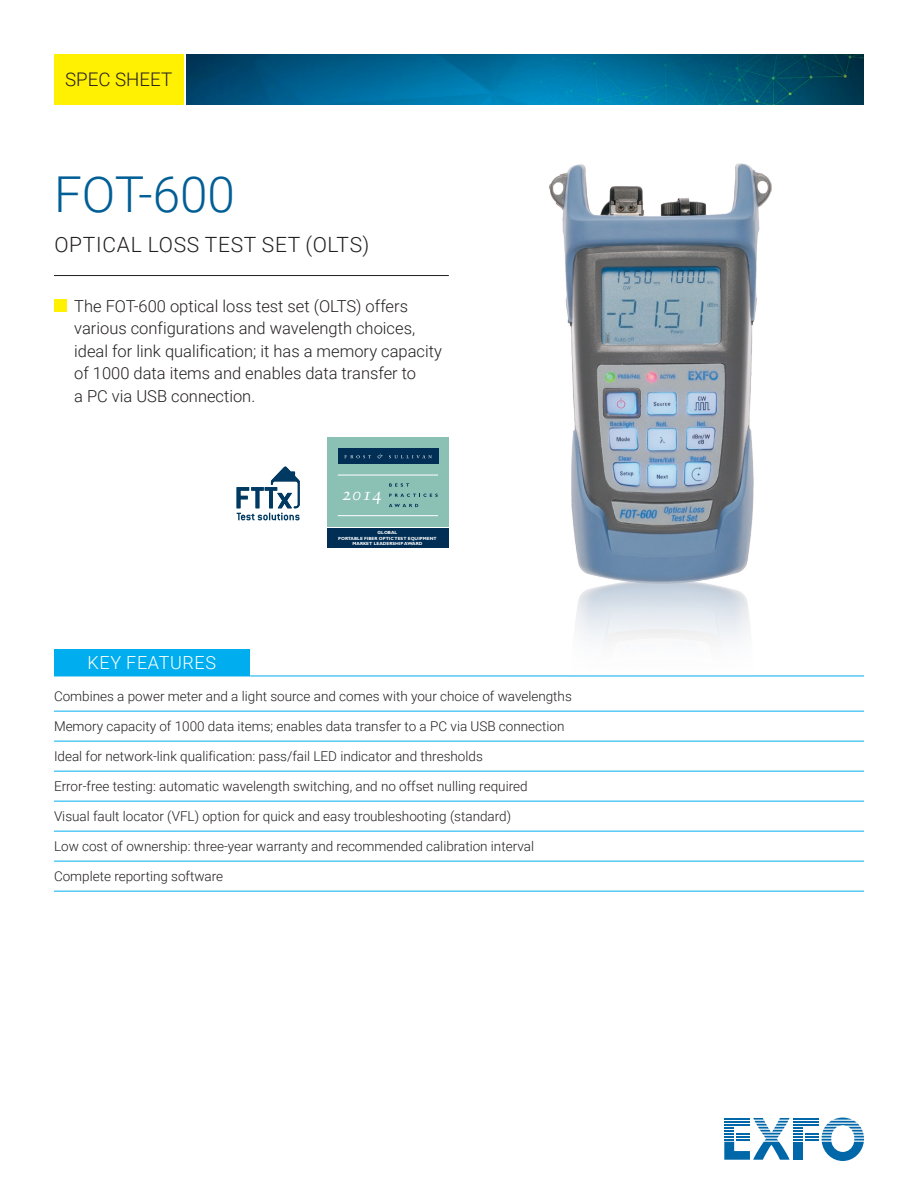
<style>
.page{position:relative;width:918px;height:1188px;background:#fff}
.page>*{position:absolute;margin:0;border:0;box-sizing:border-box;transform-origin:0 0}
.t1{font:300 49.5px "Roboto";color:#015f96}
.t2{font:300 21px "Roboto";letter-spacing:.035em;color:#231f20}
.t3{font:300 18.75px "Roboto";color:#231f20}
.t4{font:18.3px "Sabon Italic Os F";color:#fff}
.t5{font:300 18px "Roboto";letter-spacing:.035em;color:#fff}
.t6{font:300 16.5px/22.5px "Roboto";color:#231f20}
.t7{font:300 13.5px "Roboto";color:#231f20}
.t8{font:700 4.5px/5.4px "Gill Sans";color:#fff;text-align:center}
</style>
<div class="page">
<img style="left:187px;top:54px;width:677px;height:51px">
<div style="left:54px;top:54px;width:129px;height:51px;background:#fff101"></div>
<svg style="left:724px;top:1118px;width:140px;height:43px"></svg>
<hr style="left:724px;top:1124px;width:26px;height:2px;background:#0068a9">
<img style="left:533px;top:163px;width:258px;height:513px">
<div style="left:327px;top:437px;width:122px;height:90px;background:#8bc0b5"></div>
<div style="left:327px;top:528px;width:122px;height:20px;background:#002e54"></div>
<div style="left:338px;top:448px;width:100px;height:16px;background:#002e54"></div>
<svg style="left:344px;top:455px;width:27px;height:3px"></svg>
<svg style="left:378px;top:454px;width:5px;height:4px"></svg>
<svg style="left:389px;top:455px;width:43px;height:3px"></svg>
<hr style="left:338px;top:515px;width:100px;height:1px;background:#fff">
<hr style="left:338px;top:475px;width:100px;height:1px;background:#fff">
<svg style="left:389px;top:483px;width:20px;height:4px"></svg>
<svg style="left:389px;top:494px;width:49px;height:3px"></svg>
<svg style="left:389px;top:504px;width:29px;height:3px"></svg>
<svg style="left:237px;top:467px;width:63px;height:53px"></svg>
<hr style="left:54px;top:711px;width:810px;height:1px;background:#00aeef">
<hr style="left:54px;top:741px;width:810px;height:1px;background:#00aeef">
<hr style="left:54px;top:771px;width:810px;height:1px;background:#00aeef">
<hr style="left:54px;top:801px;width:810px;height:1px;background:#00aeef">
<hr style="left:54px;top:831px;width:810px;height:1px;background:#00aeef">
<hr style="left:54px;top:861px;width:810px;height:1px;background:#00aeef">
<hr style="left:54px;top:891px;width:810px;height:1px;background:#00aeef">
<hr style="left:54px;top:275px;width:395px;height:1px;background:#231f20">
<div style="left:54px;top:299px;width:13px;height:13px;background:#fff101"></div>
<div style="left:54px;top:649px;width:196px;height:27px;background:#00aeef"></div>
<hr style="left:54px;top:676px;width:196px;height:1px;background:#00aeef">
<hr style="left:250px;top:676px;width:614px;height:1px;background:#00aeef">
<h3 class="t3" style="left:65px;top:67px;width:109px">SPEC SHEET</h3>
<h1 class="t1" style="left:54px;top:159px;width:183px">FOT-600</h1>
<h2 class="t2" style="left:54px;top:229px;width:317px">OPTICAL LOSS TEST SET (OLTS)</h2>
<p class="t6" style="left:74px;top:294px;width:369px">The FOT-600 optical loss test set (OLTS) offers various configurations and wavelength choices, ideal for link qualification; it has a memory capacity of 1000 data items and enables data transfer to<br>a PC via USB connection.</p>
<h3 class="t5" style="left:88px;top:650px;width:130px">KEY FEATURES</h3>
<h3 class="t4" style="left:342px;top:483px;width:42px">2014</h3>
<p class="t8" style="left:338px;top:530px;width:100px">GLOBAL<br>PORTABLE FIBER OPTIC TEST EQUIPMENT<br>MARKET LEADERSHIP AWARD</p>
<p class="t7" style="left:54px;top:687px;width:519px">Combines a power meter and a light source and comes with your choice of wavelengths</p>
<p class="t7" style="left:54px;top:717px;width:512px">Memory capacity of 1000 data items; enables data transfer to a PC via USB connection</p>
<p class="t7" style="left:54px;top:747px;width:430px">Ideal for network-link qualification: pass/fail LED indicator and thresholds</p>
<p class="t7" style="left:54px;top:777px;width:475px">Error-free testing: automatic wavelength switching, and no offset nulling required</p>
<p class="t7" style="left:54px;top:807px;width:459px">Visual fault locator (VFL) option for quick and easy troubleshooting (standard)</p>
<p class="t7" style="left:54px;top:837px;width:482px">Low cost of ownership: three-year warranty and recommended calibration interval</p>
<p class="t7" style="left:54px;top:867px;width:171px">Complete reporting software</p>
</div>
